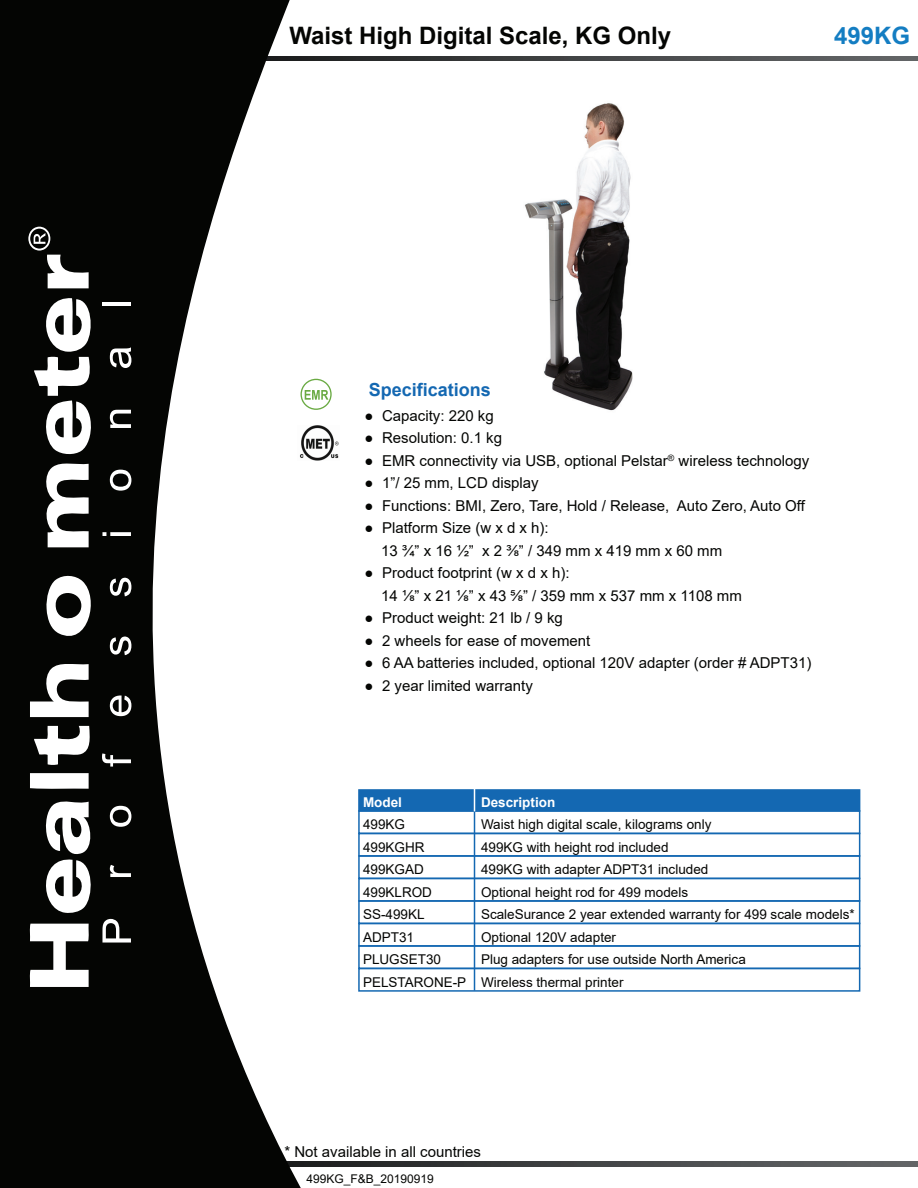
<style>
.page{position:relative;width:918px;height:1188px;background:#fff}
.page>*{position:absolute;margin:0;border:0;box-sizing:border-box;transform-origin:0 0}
.t1{font:700 24px "Arial";color:#040503}
.t2{font:700 24px "Arial";color:#147dc2}
.t3{font:700 18px "Arial";color:#1468b2}
.t4{font:15px/22.5px "Arial";color:#040503}
.t5{font:13.5px/22.5px "Arial";color:#040503}
.t6{font:13.5px/22.5px "Arial";color:#040504}
.t7{font:700 13.5px "Arial";color:#fff}
.t8{font:12px "Arial";color:#040503}
</style>
<div class="page">
<img style="left:524px;top:103px;width:109px;height:308px">
<svg style="left:310px;top:56px;width:608px;height:5px;background:#444647"></svg>
<svg style="left:310px;top:1162px;width:608px;height:4px;background:#434546"></svg>
<svg style="left:0;top:0;width:310px;height:1188px;fill:#040503"></svg>
<svg style="left:29px;top:924px;width:60px;height:63px"></svg>
<svg style="left:30px;top:773px;width:59px;height:16px"></svg>
<svg style="left:30px;top:661px;width:59px;height:56px"></svg>
<svg style="left:34px;top:726px;width:57px;height:39px"></svg>
<svg style="left:38px;top:798px;width:56px;height:115px"></svg>
<svg style="left:46px;top:574px;width:54px;height:74px"></svg>
<svg style="left:42px;top:461px;width:47px;height:86px"></svg>
<svg style="left:34px;top:296px;width:61px;height:159px"></svg>
<svg style="left:28px;top:227px;width:61px;height:61px"></svg>
<svg style="left:102px;top:919px;width:29px;height:24px"></svg>
<svg style="left:110px;top:865px;width:21px;height:12px"></svg>
<svg style="left:110px;top:806px;width:21px;height:21px"></svg>
<svg style="left:102px;top:753px;width:29px;height:14px"></svg>
<svg style="left:110px;top:696px;width:21px;height:20px"></svg>
<svg style="left:110px;top:637px;width:21px;height:18px"></svg>
<svg style="left:110px;top:578px;width:21px;height:18px"></svg>
<svg style="left:110px;top:532px;width:21px;height:4px"></svg>
<svg style="left:102px;top:532px;width:4px;height:4px"></svg>
<svg style="left:110px;top:470px;width:21px;height:21px"></svg>
<svg style="left:110px;top:410px;width:21px;height:18px"></svg>
<svg style="left:110px;top:347px;width:21px;height:21px"></svg>
<hr style="left:102px;top:302px;width:29px;height:4px;background:#fff">
<svg style="left:301px;top:379px;width:31px;height:31px"></svg>
<img style="left:297px;top:426px;width:42px;height:35px">
<div style="left:358px;top:833px;width:502px;height:24px;border:2px solid #1468b2"></div>
<div style="left:358px;top:855px;width:502px;height:24px;border:2px solid #1468b2"></div>
<div style="left:358px;top:878px;width:502px;height:24px;border:2px solid #1468b2"></div>
<div style="left:358px;top:900px;width:502px;height:24px;border:2px solid #1468b2"></div>
<div style="left:358px;top:923px;width:502px;height:24px;border:2px solid #1468b2"></div>
<div style="left:358px;top:945px;width:502px;height:24px;border:2px solid #1468b2"></div>
<div style="left:358px;top:968px;width:502px;height:24px;border:2px solid #1468b2"></div>
<div style="left:358px;top:789px;width:502px;height:23px;background:#1468b2;border:2px solid #1468b2"></div>
<svg style="left:474px;top:789px;width:1px;height:22px"></svg>
<hr style="left:474px;top:812px;width:1px;height:179px;background:#1468b2">
<h1 class="t1" style="left:289px;top:19px;width:383px">Waist High Digital Scale, KG Only</h1>
<h1 class="t2" style="left:834px;top:19px;width:78px">499KG</h1>
<p class="t3" style="left:369px;top:377px;width:124px">Specifications</p>
<p class="t4" style="left:365px;top:404px;width:131px">● Capacity: 220 kg</p>
<p class="t4" style="left:365px;top:427px;width:139px">● Resolution: 0.1 kg</p>
<p class="t4" style="left:365px;top:449px;width:446px">● EMR connectivity via USB, optional Pelstar<sup>®</sup> wireless technology</p>
<p class="t4" style="left:365px;top:472px;width:176px">● 1”/ 25 mm, LCD display</p>
<p class="t4" style="left:365px;top:494px;width:442px">● Functions: BMI, Zero, Tare, Hold / Release, Auto Zero, Auto Off</p>
<p class="t4" style="left:381px;top:517px;width:342px;text-indent:-17px">● Platform Size (w x d x h):<br>13 ¾” x 16 ½” x 2 ⅜” / 349 mm x 419 mm x 60 mm</p>
<p class="t4" style="left:381px;top:562px;width:362px;text-indent:-17px">● Product footprint (w x d x h):<br>14 ⅛” x 21 ⅛” x 43 ⅝” / 359 mm x 537 mm x 1108 mm</p>
<p class="t4" style="left:365px;top:607px;width:200px">● Product weight: 21 lb / 9 kg</p>
<p class="t4" style="left:365px;top:629px;width:227px">● 2 wheels for ease of movement</p>
<p class="t4" style="left:365px;top:652px;width:448px">● 6 AA batteries included, optional 120V adapter (order # ADPT31)</p>
<p class="t4" style="left:365px;top:674px;width:170px">● 2 year limited warranty</p>
<p class="t7" style="left:363px;top:792px;width:41px">Model</p>
<p class="t5" style="left:363px;top:813px;width:105px">499KG<br>499KGHR<br>499KGAD<br>499KLROD<br>SS-499KL<br>ADPT31<br>PLUGSET30<br>PELSTARONE-P</p>
<p class="t7" style="left:481px;top:792px;width:76px">Description</p>
<p class="t5" style="left:481px;top:813px;width:232px">Waist high digital scale, kilograms only<br>499KG with height rod included<br>499KG with adapter ADPT31 included</p>
<p class="t6" style="left:481px;top:881px;width:375px">Optional height rod for 499 models<br>ScaleSurance 2 year extended warranty for 499 scale models*</p>
<p class="t5" style="left:481px;top:926px;width:266px">Optional 120V adapter<br>Plug adapters for use outside North America<br>Wireless thermal printer</p>
<p class="t4" style="left:284px;top:1140px;width:198px">* Not available in all countries</p>
<p class="t8" style="left:307px;top:1170px;width:129px">499KG_F&amp;B_20190919</p>
</div>
